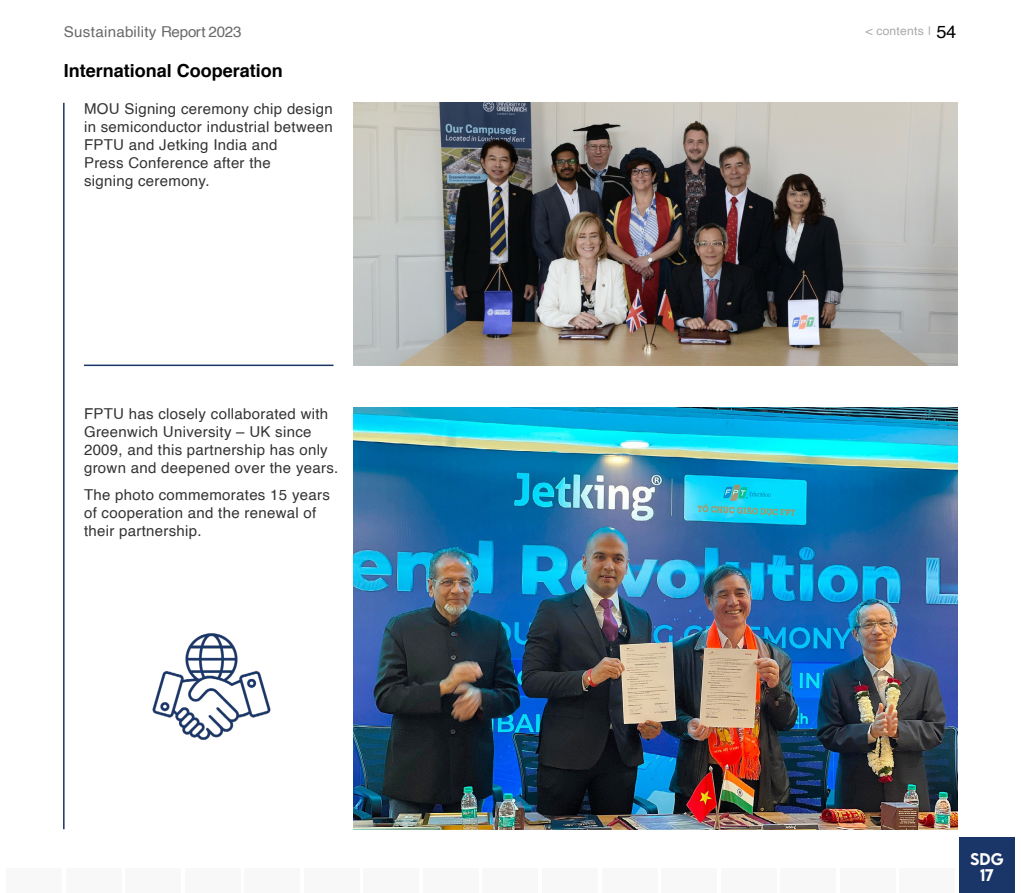
<style>
.page{position:relative;width:1021px;height:893px;background:#fff}
.page>*{position:absolute;margin:0;border:0;box-sizing:border-box;transform-origin:0 0}
.t1{font:700 18px "Helvetica";color:#000}
.t2{font:15px/18px "Helvetica";letter-spacing:.02em;color:#333}
.t3{font:15px "Helvetica";letter-spacing:.02em;color:#696969}
.t4{font:500 15px/16.5px "LEMONMILK";color:#fff;text-align:center}
.t5{font:12px "Helvetica";letter-spacing:.02em;color:#a9a9a9}
.s1{font-size:18px;color:#000}
</style>
<div class="page">
<div style="left:6px;top:868px;width:56px;height:25px;background:#f8f8f8"></div>
<div style="left:483px;top:868px;width:55px;height:25px;background:#f8f8f8"></div>
<div style="left:244px;top:868px;width:56px;height:25px;background:#f8f8f8"></div>
<div style="left:721px;top:868px;width:55px;height:25px;background:#f8f8f8"></div>
<div style="left:125px;top:868px;width:56px;height:25px;background:#f8f8f8"></div>
<div style="left:602px;top:868px;width:55px;height:25px;background:#f8f8f8"></div>
<div style="left:364px;top:868px;width:55px;height:25px;background:#f8f8f8"></div>
<div style="left:840px;top:868px;width:55px;height:25px;background:#f8f8f8"></div>
<div style="left:66px;top:868px;width:55px;height:25px;background:#f8f8f8"></div>
<div style="left:542px;top:868px;width:55px;height:25px;background:#f8f8f8"></div>
<div style="left:304px;top:868px;width:55px;height:25px;background:#f8f8f8"></div>
<div style="left:780px;top:868px;width:56px;height:25px;background:#f8f8f8"></div>
<div style="left:185px;top:868px;width:55px;height:25px;background:#f8f8f8"></div>
<div style="left:661px;top:868px;width:55px;height:25px;background:#f8f8f8"></div>
<div style="left:423px;top:868px;width:55px;height:25px;background:#f8f8f8"></div>
<div style="left:899px;top:868px;width:56px;height:25px;background:#f8f8f8"></div>
<div style="left:959px;top:838px;width:55px;height:55px;background:#1a3668"></div>
<img style="left:353px;top:408px;width:604px;height:421px">
<img style="left:353px;top:102px;width:604px;height:263px">
<hr style="left:63px;top:103px;width:2px;height:726px;background:#1a3668">
<hr style="left:84px;top:365px;width:249px;height:1px;background:#1a3668">
<img style="left:152px;top:633px;width:119px;height:107px">
<p class="t3" style="left:64px;top:20px;width:179px">Sustainability Report 2023</p>
<p class="t5" style="left:865px;top:22px;width:92px">&lt; contents | <span class="s1">54</span></p>
<p class="t1" style="left:64px;top:56px;width:221px">International Cooperation</p>
<p class="t2" style="left:84px;top:100px;width:250px">MOU Signing ceremony chip design in semiconductor industrial between<br>FPTU and Jetking India and<br>Press Conference after the<br>signing ceremony.</p>
<p class="t2" style="left:84px;top:405px;width:256px">FPTU has closely collaborated with Greenwich University – UK since 2009, and this partnership has only grown and deepened over the years.</p>
<p class="t2" style="left:84px;top:486px;width:247px">The photo commemorates 15 years of cooperation and the renewal of their partnership.</p>
<p class="t4" style="left:970px;top:850px;width:35px">SDG<br>17</p>
</div>
